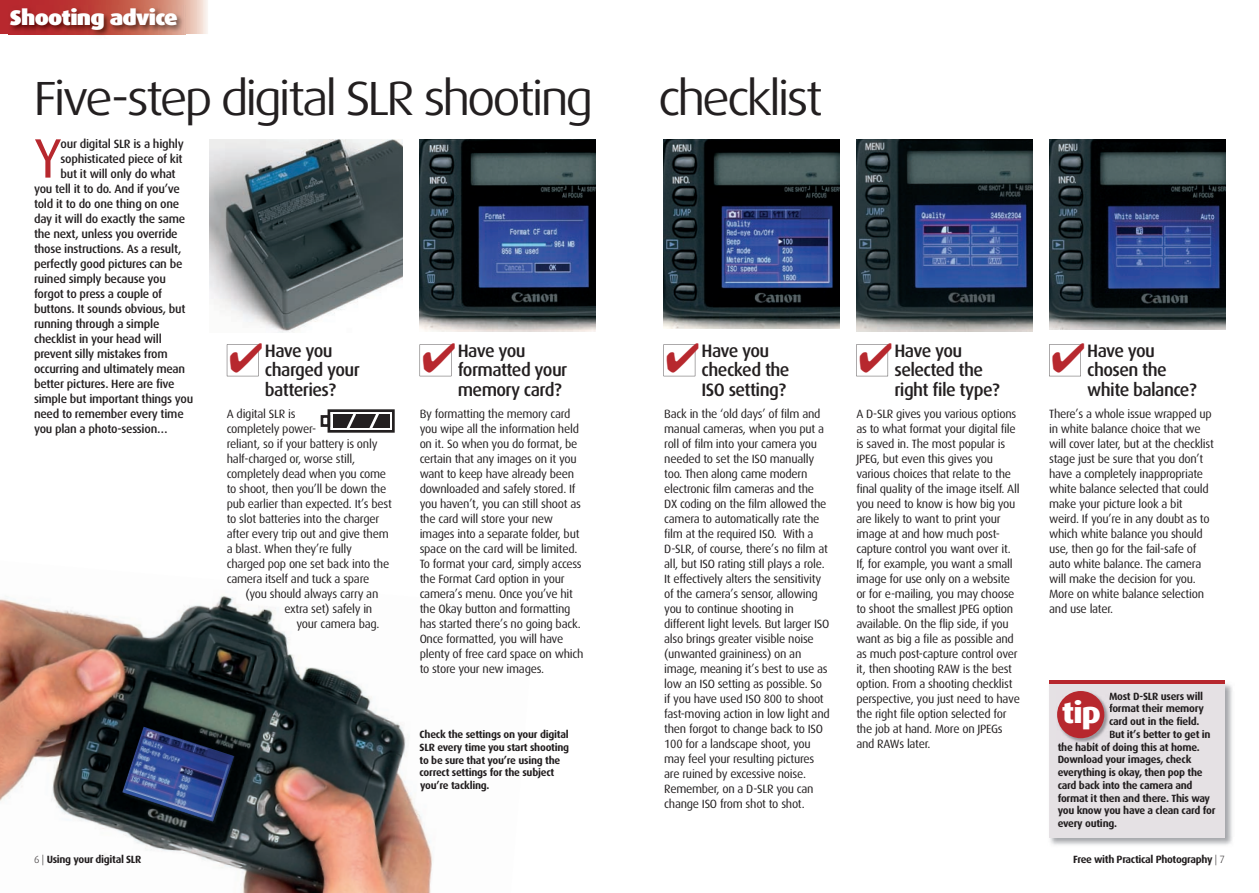
<style>
.page{position:relative;width:1259px;height:893px;background:#fff}
.page>*{position:absolute;margin:0;border:0;box-sizing:border-box;transform-origin:0 0}
.t1{font:55.65px "Dax";color:#b7282e}
.t2{font:48px "Dax Wide";letter-spacing:-.055em;color:#231f20;scale:.95 1}
.t3{font:800 29.55px "Dax Wide";color:#fff;scale:.95 1}
.t4{font:900 21.15px "Dax Wide";letter-spacing:-.035em;color:#fff;scale:.95 1}
.t5{font:500 18px/19.5px "Dax";letter-spacing:-.035em;color:#231f20}
.t6{font:12px/15px "Dax";letter-spacing:-.025em;color:#231f20}
.t7{font:500 12px "Dax";letter-spacing:-.025em;color:#231f20}
.t8{font:700 10.5px/12.8px "Dax";letter-spacing:-.025em;color:#231f20}
.s1{font-weight:300}
.s2{color:#b7282e}
</style>
<div class="page">
<svg style="left:0;top:0;width:208px;height:34px;background:#d17a72"></svg>
<img style="left:9px;top:6px;width:176px;height:29px">
<img style="left:210px;top:139px;width:193px;height:194px">
<img style="left:419px;top:139px;width:176px;height:192px">
<img style="left:663px;top:139px;width:176px;height:189px">
<img style="left:856px;top:139px;width:176px;height:192px">
<img style="left:1049px;top:139px;width:176px;height:190px">
<img style="left:0;top:595px;width:433px;height:298px">
<img style="left:122px;top:727px;width:113px;height:95px">
<svg style="left:856px;top:344px;width:32px;height:32px"></svg>
<svg style="left:1049px;top:344px;width:32px;height:32px"></svg>
<svg style="left:321px;top:409px;width:74px;height:24px"></svg>
<img style="left:1050px;top:684px;width:182px;height:161px">
<div style="left:1049px;top:683px;width:176px;height:155px;background:#e5e1e4"></div>
<hr style="left:1049px;top:680px;width:176px;height:3px;background:#b7282e">
<img style="left:1057px;top:691px;width:52px;height:51px">
<svg style="left:1109px;top:695px;width:1px;height:30px"></svg>
<div style="left:1057px;top:691px;width:47px;height:47px;background:#b7282e;border-radius:50%"></div>
<svg style="left:227px;top:344px;width:32px;height:32px"></svg>
<svg style="left:420px;top:344px;width:32px;height:32px"></svg>
<svg style="left:663px;top:344px;width:33px;height:32px"></svg>
<h3 class="t4" style="left:10px;top:6px;width:178px">Shooting advice</h3>
<h2 class="t2" style="left:34px;top:72px;width:590px">Five-step digital SLR shooting</h2>
<h2 class="t2" style="left:658px;top:72px;width:174px">checklist</h2>
<h1 class="t1" style="left:34px;top:128px;width:29px">Y</h1>
<p class="t7" style="left:61px;top:137px;width:125px">our digital SLR is a highly</p>
<p class="t7" style="left:61px;top:152px;width:124px">sophisticated piece of kit</p>
<p class="t7" style="left:61px;top:167px;width:117px">but it will only do what</p>
<p class="t7" style="left:34px;top:182px;width:147px">you tell it to do. And if you’ve</p>
<p class="t7" style="left:34px;top:197px;width:147px">told it to do one thing on one</p>
<p class="t7" style="left:34px;top:212px;width:153px">day it will do exactly the same</p>
<p class="t7" style="left:34px;top:227px;width:145px">the next, unless you override</p>
<p class="t7" style="left:34px;top:242px;width:149px">those instructions. As a result,</p>
<p class="t7" style="left:34px;top:257px;width:150px">perfectly good pictures can be</p>
<p class="t7" style="left:34px;top:272px;width:133px">ruined simply because you</p>
<p class="t7" style="left:34px;top:287px;width:130px">forgot to press a couple of</p>
<p class="t7" style="left:34px;top:302px;width:153px">buttons. It sounds obvious, but</p>
<p class="t7" style="left:34px;top:317px;width:127px">running through a simple</p>
<p class="t7" style="left:34px;top:332px;width:129px">checklist in your head will</p>
<p class="t7" style="left:34px;top:347px;width:135px">prevent silly mistakes from</p>
<p class="t7" style="left:34px;top:362px;width:153px">occurring and ultimately mean</p>
<p class="t7" style="left:34px;top:377px;width:142px">better pictures. Here are five</p>
<p class="t7" style="left:34px;top:392px;width:161px">simple but important things you</p>
<p class="t7" style="left:34px;top:407px;width:151px">need to remember every time</p>
<p class="t7" style="left:34px;top:422px;width:135px">you plan a photo-session…</p>
<p class="t8" style="left:34px;top:853px;width:109px"><span class="s1">6 |</span> Using your digital SLR</p>
<h3 class="t5" style="left:265px;top:341px;width:96px">Have you charged your batteries?</h3>
<h3 class="t5" style="left:458px;top:341px;width:111px">Have you formatted your memory card?</h3>
<h3 class="t5" style="left:701px;top:341px;width:89px">Have you checked the<br>ISO setting?</h3>
<h3 class="t5" style="left:894px;top:341px;width:107px;text-indent:-36px"><span class="s2">✔</span> Have you selected the right file type?</h3>
<h3 class="t5" style="left:1087px;top:341px;width:111px;text-indent:-36px"><span class="s2">✔</span> Have you chosen the white balance?</h3>
<p class="t6" style="left:227px;top:406px;width:166px">A digital SLR is<br>completely power-<br>reliant, so if your battery is only half-charged or, worse still, completely dead when you come to shoot, then you’ll be down the pub earlier than expected. It’s best to slot batteries into the charger after every trip out and give them a blast. When they’re fully charged pop one set back into the camera itself and tuck a spare</p>
<p class="t6" style="left:245px;top:586px;width:135px">(you should always carry an</p>
<p class="t6" style="left:284px;top:601px;width:89px">extra set) safely in</p>
<p class="t6" style="left:296px;top:616px;width:85px">your camera bag.</p>
<p class="t6" style="left:420px;top:406px;width:165px">By formatting the memory card you wipe all the information held on it. So when you do format, be certain that any images on it you want to keep have already been downloaded and safely stored. If you haven’t, you can still shoot as the card will store your new images into a separate folder, but space on the card will be limited.<br>To format your card, simply access the Format Card option in your camera’s menu. Once you’ve hit the Okay button and formatting has started there’s no going back.<br>Once formatted, you will have plenty of free card space on which to store your new images.</p>
<p class="t6" style="left:664px;top:406px;width:167px">Back in the ‘old days’ of film and manual cameras, when you put a roll of film into your camera you needed to set the ISO manually too. Then along came modern electronic film cameras and the<br>DX coding on the film allowed the camera to automatically rate the film at the required ISO. With a<br>D-SLR, of course, there’s no film at all, but ISO rating still plays a role.<br>It effectively alters the sensitivity of the camera’s sensor, allowing you to continue shooting in different light levels. But larger ISO also brings greater visible noise (unwanted graininess) on an image, meaning it’s best to use as low an ISO setting as possible. So if you have used ISO 800 to shoot fast-moving action in low light and then forgot to change back to ISO<br>100 for a landscape shoot, you may feel your resulting pictures are ruined by excessive noise.<br>Remember, on a D-SLR you can change ISO from shot to shot.</p>
<p class="t6" style="left:856px;top:406px;width:165px">A D-SLR gives you various options as to what format your digital file is saved in. The most popular is<br>JPEG, but even this gives you various choices that relate to the final quality of the image itself. All you need to know is how big you are likely to want to print your image at and how much post&shy;capture control you want over it.<br>If, for example, you want a small image for use only on a website or for e-mailing, you may choose to shoot the smallest JPEG option available. On the flip side, if you want as big a file as possible and as much post-capture control over it, then shooting RAW is the best option. From a shooting checklist perspective, you just need to have the right file option selected for the job at hand. More on JPEGs and RAWs later.</p>
<p class="t6" style="left:1049px;top:406px;width:166px">There’s a whole issue wrapped up in white balance choice that we will cover later, but at the checklist stage just be sure that you don’t have a completely inappropriate white balance selected that could make your picture look a bit weird. If you’re in any doubt as to which white balance you should use, then go for the fail-safe of auto white balance. The camera will make the decision for you.<br>More on white balance selection and use later.</p>
<p class="t8" style="left:1109px;top:690px;width:96px">Most D-SLR users will</p>
<p class="t8" style="left:1109px;top:702px;width:96px">format their memory</p>
<p class="t8" style="left:1109px;top:715px;width:92px">card out in the field.</p>
<p class="t8" style="left:1109px;top:728px;width:103px">But it’s better to get in</p>
<p class="t8" style="left:1057px;top:741px;width:144px">the habit of doing this at home.</p>
<p class="t8" style="left:1057px;top:753px;width:135px">Download your images, check</p>
<p class="t8" style="left:1057px;top:766px;width:146px">everything is okay, then pop the</p>
<p class="t8" style="left:1057px;top:779px;width:136px">card back into the camera and</p>
<p class="t8" style="left:1057px;top:792px;width:154px">format it then and there. This way</p>
<p class="t8" style="left:1057px;top:804px;width:159px">you know you have a clean card for</p>
<p class="t8" style="left:1057px;top:817px;width:61px">every outing.</p>
<h3 class="t3" style="left:1061px;top:696px;width:43px">tip</h3>
<p class="t8" style="left:420px;top:728px;width:151px">Check the settings on your digital<br>SLR every time you start shooting to be sure that you’re using the correct settings for the subject you’re tackling.</p>
<p class="t8" style="left:1073px;top:853px;width:153px">Free with Practical Photography <span class="s1">| 7</span></p>
</div>
